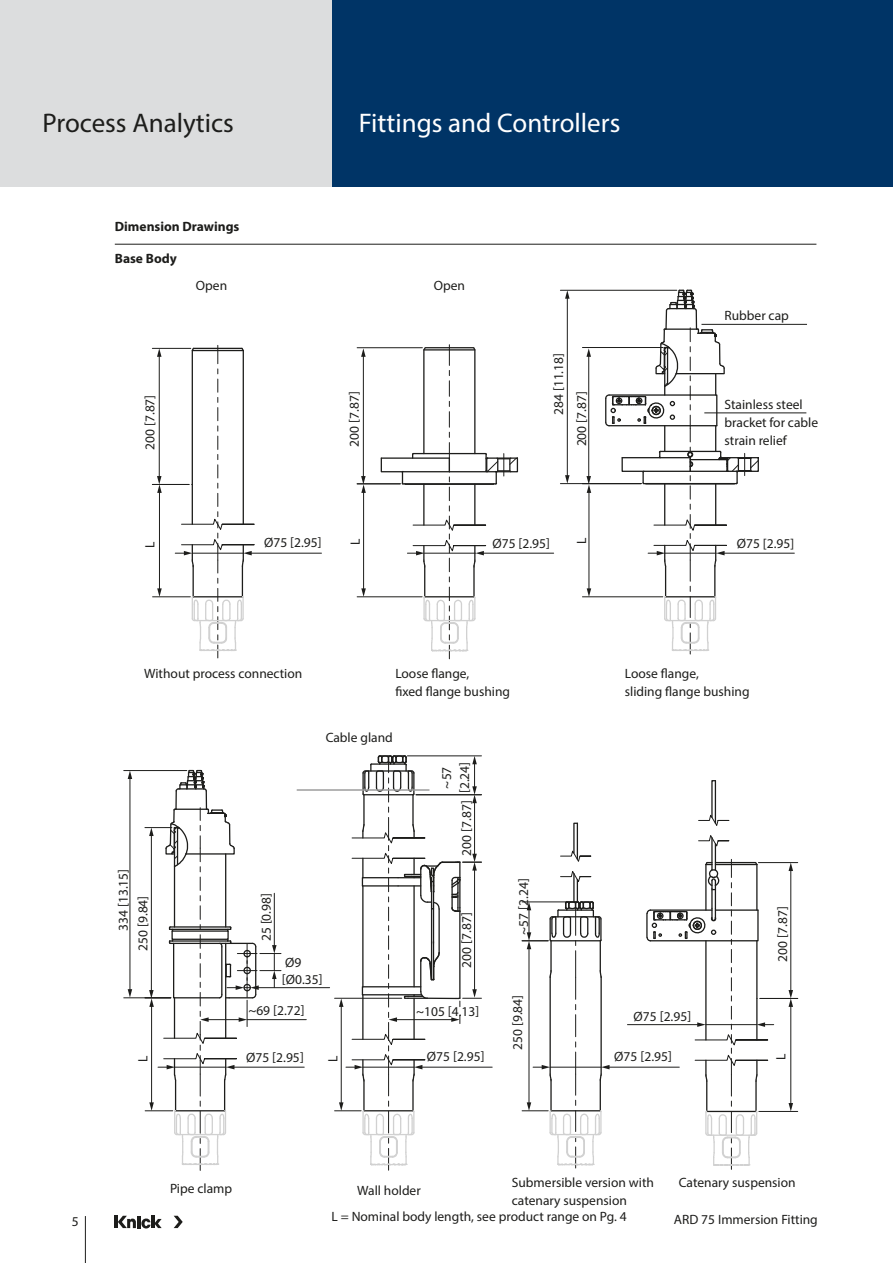
<style>
.page{position:relative;width:893px;height:1263px;background:#fff}
.page>*{position:absolute;margin:0;border:0;box-sizing:border-box;transform-origin:0 0}
.Produktgruppe{font:27px "Myriad Pro";color:#fff}
.t1{font:27px "Myriad Pro";color:#1d1d1b}
.Text{font:13.5px/18px "Myriad Pro";color:#1d1d1b}
.Tabelle_Headline{font:700 13.5px "Myriad Pro";color:#1d1d1b}
.Zwischenüberschrift{font:700 13.5px "Myriad Pro";color:#1d1d1b}
.Beschriftungen{font:13.5px "Myriad Pro";color:#1d1d1b}
</style>
<div class="page">
<div style="left:332px;top:0;width:561px;height:187px;background:#003466"></div>
<div style="left:0;top:0;width:332px;height:187px;background:#dcddde"></div>
<hr style="left:85px;top:1216px;width:1px;height:47px;background:#1d1d1b">
<hr style="left:114px;top:1216px;width:4px;height:12px;background:#1d1d1b">
<svg style="left:174px;top:1216px;width:9px;height:12px"></svg>
<svg style="left:118px;top:1216px;width:44px;height:12px"></svg>
<hr style="left:174px;top:866px;width:1px;height:61px;background:#1d1d1b">
<hr style="left:225px;top:854px;width:1px;height:73px;background:#1d1d1b">
<hr style="left:233px;top:1067px;width:71px;height:1px;background:#1d1d1b">
<hr style="left:421px;top:1067px;width:71px;height:1px;background:#1d1d1b">
<hr style="left:608px;top:1067px;width:71px;height:1px;background:#1d1d1b">
<hr style="left:627px;top:1024px;width:72px;height:1px;background:#1d1d1b">
<hr style="left:151px;top:834px;width:1px;height:157px;background:#1d1d1b">
<hr style="left:130px;top:777px;width:1px;height:214px;background:#1d1d1b">
<svg style="left:128px;top:771px;width:4px;height:8px"></svg>
<svg style="left:128px;top:989px;width:4px;height:8px"></svg>
<hr style="left:124px;top:770px;width:63px;height:1px;background:#1d1d1b">
<hr style="left:124px;top:997px;width:47px;height:1px;background:#1d1d1b">
<hr style="left:274px;top:893px;width:1px;height:54px;background:#1d1d1b">
<hr style="left:257px;top:987px;width:73px;height:1px;background:#1d1d1b">
<hr style="left:247px;top:1019px;width:59px;height:1px;background:#1d1d1b">
<svg style="left:145px;top:769px;width:90px;height:121px"></svg>
<svg style="left:560px;top:822px;width:31px;height:40px"></svg>
<svg style="left:698px;top:780px;width:31px;height:46px"></svg>
<hr style="left:790px;top:869px;width:1px;height:122px;background:#1d1d1b">
<svg style="left:788px;top:863px;width:5px;height:8px"></svg>
<hr style="left:758px;top:862px;width:40px;height:1px;background:#1d1d1b">
<hr style="left:790px;top:1005px;width:1px;height:99px;background:#1d1d1b">
<svg style="left:788px;top:1103px;width:5px;height:8px"></svg>
<svg style="left:788px;top:990px;width:5px;height:17px"></svg>
<hr style="left:760px;top:998px;width:38px;height:1px;background:#1d1d1b">
<hr style="left:759px;top:1111px;width:39px;height:1px;background:#1d1d1b">
<svg style="left:145px;top:896px;width:136px;height:274px"></svg>
<svg style="left:646px;top:835px;width:128px;height:334px"></svg>
<svg style="left:335px;top:755px;width:146px;height:415px"></svg>
<svg style="left:522px;top:871px;width:87px;height:297px"></svg>
<hr style="left:297px;top:789px;width:132px;height:2px;background:#9d9d9d">
<hr style="left:701px;top:324px;width:106px;height:1px;background:#1d1d1b">
<hr style="left:704px;top:412px;width:102px;height:1px;background:#1d1d1b">
<hr style="left:192px;top:350px;width:1px;height:174px;background:#1d1d1b">
<hr style="left:243px;top:350px;width:1px;height:174px;background:#1d1d1b">
<hr style="left:159px;top:491px;width:1px;height:99px;background:#1d1d1b">
<svg style="left:157px;top:588px;width:5px;height:8px"></svg>
<hr style="left:153px;top:596px;width:37px;height:1px;background:#1d1d1b">
<hr style="left:159px;top:355px;width:1px;height:123px;background:#1d1d1b">
<svg style="left:157px;top:349px;width:5px;height:8px"></svg>
<svg style="left:157px;top:476px;width:5px;height:17px"></svg>
<hr style="left:363px;top:491px;width:1px;height:99px;background:#1d1d1b">
<svg style="left:361px;top:588px;width:5px;height:8px"></svg>
<hr style="left:363px;top:355px;width:1px;height:123px;background:#1d1d1b">
<svg style="left:361px;top:348px;width:5px;height:9px"></svg>
<svg style="left:361px;top:476px;width:5px;height:17px"></svg>
<hr style="left:589px;top:491px;width:1px;height:99px;background:#1d1d1b">
<svg style="left:587px;top:588px;width:4px;height:8px"></svg>
<hr style="left:588px;top:355px;width:1px;height:123px;background:#1d1d1b">
<svg style="left:586px;top:348px;width:5px;height:9px"></svg>
<svg style="left:586px;top:476px;width:5px;height:17px"></svg>
<hr style="left:152px;top:484px;width:37px;height:1px;background:#1d1d1b">
<hr style="left:152px;top:348px;width:39px;height:1px;background:#1d1d1b">
<hr style="left:250px;top:553px;width:71px;height:1px;background:#1d1d1b">
<svg style="left:217px;top:408px;width:1px;height:98px"></svg>
<hr style="left:482px;top:553px;width:72px;height:1px;background:#1d1d1b">
<hr style="left:723px;top:553px;width:71px;height:1px;background:#1d1d1b">
<svg style="left:190px;top:345px;width:54px;height:57px"></svg>
<hr style="left:357px;top:347px;width:65px;height:1px;background:#1d1d1b">
<hr style="left:357px;top:596px;width:65px;height:1px;background:#1d1d1b">
<hr style="left:357px;top:483px;width:43px;height:1px;background:#1d1d1b">
<hr style="left:582px;top:596px;width:81px;height:1px;background:#1d1d1b">
<hr style="left:567px;top:297px;width:1px;height:180px;background:#1d1d1b">
<svg style="left:565px;top:291px;width:5px;height:8px"></svg>
<svg style="left:565px;top:475px;width:5px;height:8px"></svg>
<hr style="left:560px;top:290px;width:117px;height:1px;background:#1d1d1b">
<hr style="left:560px;top:483px;width:81px;height:1px;background:#1d1d1b">
<hr style="left:582px;top:347px;width:81px;height:1px;background:#1d1d1b">
<svg style="left:175px;top:512px;width:80px;height:146px"></svg>
<svg style="left:380px;top:345px;width:139px;height:314px"></svg>
<svg style="left:604px;top:289px;width:156px;height:365px"></svg>
<hr style="left:115px;top:244px;width:701px;height:1px;background:#1d1d1b">
<h1 class="t1" style="left:43px;top:106px;width:193px">Process Analytics</h1>
<p class="Tabelle_Headline" style="left:115px;top:218px;width:126px">Dimension Drawings</p>
<p class="Zwischenüberschrift" style="left:115px;top:250px;width:64px">Base Body</p>
<p class="Produktgruppe" style="left:359px;top:106px;width:263px">Fittings and Controllers</p>
<p class="Text" style="left:141px;top:450px;width:57px;rotate:-90deg">200 [7.87]</p>
<p class="Text" style="left:141px;top:548px;width:8px;rotate:-90deg">L</p>
<p class="Beschriftungen" style="left:196px;top:277px;width:33px">Open</p>
<p class="Beschriftungen" style="left:434px;top:277px;width:33px">Open</p>
<p class="Text" style="left:345px;top:447px;width:57px;rotate:-90deg">200 [7.87]</p>
<p class="Text" style="left:549px;top:415px;width:64px;rotate:-90deg">284 [11.18]</p>
<p class="Text" style="left:573px;top:446px;width:57px;rotate:-90deg">200 [7.87]</p>
<p class="Text" style="left:264px;top:533px;width:59px">Ø75 [2.95]</p>
<p class="Text" style="left:346px;top:545px;width:8px;rotate:-90deg">L</p>
<p class="Text" style="left:573px;top:544px;width:8px;rotate:-90deg">L</p>
<p class="Text" style="left:492px;top:534px;width:59px">Ø75 [2.95]</p>
<p class="Text" style="left:724px;top:306px;width:66px">Rubber cap</p>
<p class="Text" style="left:724px;top:395px;width:95px">Stainless steel bracket for cable strain relief</p>
<p class="Text" style="left:737px;top:534px;width:59px">Ø75 [2.95]</p>
<p class="Text" style="left:144px;top:664px;width:160px">Without process connection</p>
<p class="Text" style="left:395px;top:664px;width:116px">Loose flange,<br>fixed flange bushing</p>
<p class="Text" style="left:625px;top:664px;width:75px">Loose flange,</p>
<p class="Text" style="left:625px;top:682px;width:126px">sliding flange bushing</p>
<p class="Text" style="left:326px;top:728px;width:69px">Cable gland</p>
<p class="Text" style="left:114px;top:931px;width:64px;rotate:-90deg">334 [13.15]</p>
<p class="Text" style="left:134px;top:951px;width:57px;rotate:-90deg">250 [9.84]</p>
<p class="Text" style="left:257px;top:941px;width:50px;rotate:-90deg">25 [0.98]</p>
<p class="Text" style="left:285px;top:953px;width:18px">Ø9</p>
<p class="Text" style="left:282px;top:970px;width:42px">[Ø0.35]</p>
<p class="Text" style="left:248px;top:1001px;width:58px">~69 [2.72]</p>
<p class="Text" style="left:246px;top:1048px;width:59px">Ø75 [2.95]</p>
<p class="Text" style="left:134px;top:1062px;width:8px;rotate:-90deg">L</p>
<p class="Text" style="left:324px;top:1062px;width:8px;rotate:-90deg">L</p>
<p class="Text" style="left:437px;top:793px;width:33px;text-align:center;rotate:-90deg">~57 [2.24]</p>
<p class="Text" style="left:457px;top:856px;width:57px;rotate:-90deg">200 [7.87]</p>
<p class="Text" style="left:457px;top:967px;width:57px;rotate:-90deg">200 [7.87]</p>
<p class="Text" style="left:416px;top:1003px;width:65px">~105 [4.13]</p>
<p class="Text" style="left:427px;top:1047px;width:59px">Ø75 [2.95]</p>
<p class="Text" style="left:514px;top:935px;width:58px;rotate:-90deg">~57 [2.24]</p>
<p class="Text" style="left:508px;top:1050px;width:57px;rotate:-90deg">250 [9.84]</p>
<p class="Text" style="left:634px;top:1007px;width:59px">Ø75 [2.95]</p>
<p class="Text" style="left:773px;top:961px;width:57px;rotate:-90deg">200 [7.87]</p>
<p class="Text" style="left:614px;top:1047px;width:59px">Ø75 [2.95]</p>
<p class="Text" style="left:772px;top:1060px;width:8px;rotate:-90deg">L</p>
<p class="Text" style="left:170px;top:1179px;width:64px">Pipe clamp</p>
<p class="Text" style="left:357px;top:1181px;width:65px">Wall holder</p>
<p class="Text" style="left:512px;top:1173px;width:144px">Submersible version with catenary suspension</p>
<p class="Text" style="left:679px;top:1173px;width:118px">Catenary suspension</p>
<p class="Text" style="left:331px;top:1207px;width:297px">L = Nominal body length, see product range on Pg. 4</p>
<p class="Text" style="left:72px;top:1212px;width:8px">5</p>
<p class="Text" style="left:674px;top:1210px;width:145px">ARD 75 Immersion Fitting</p>
</div>
